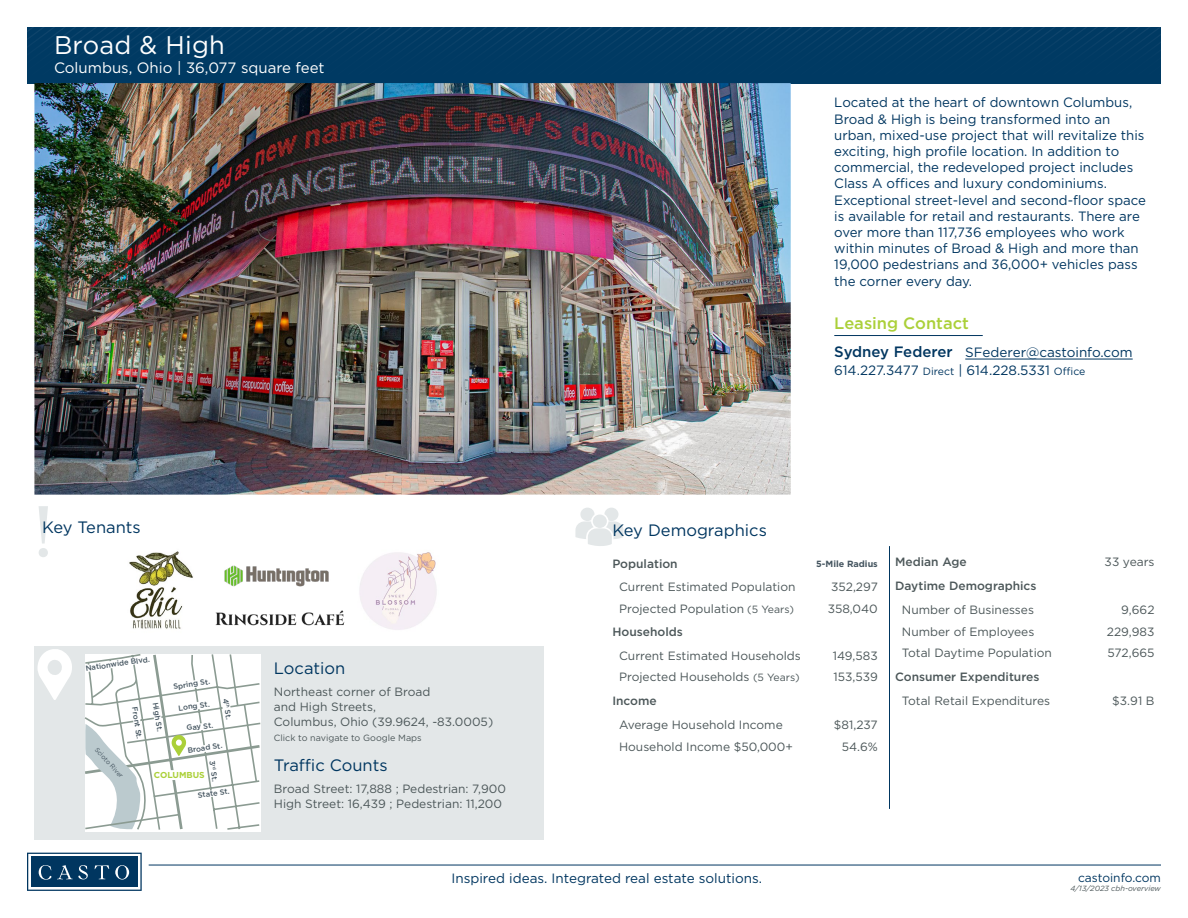
<style>
.page{position:relative;width:1188px;height:918px;background:#fff}
.page>*{position:absolute;margin:0;border:0;box-sizing:border-box;transform-origin:0 0}
.t1{font:25.5px "Gotham";letter-spacing:.01em;color:#fff}
.t2{font:16.5px "Gotham";color:#003660}
.t3{font:500 16.5px "Gotham";color:#abd039}
.t4{font:15px "Gotham";color:#fff}
.t5{font:13.5px/16.2px "Gotham";color:#003660}
.t6{font:12px/15px "Gotham";color:#4c5759}
.t7{font:500 12px "Gotham";color:#4c5759}
.t8{font:12px "Gotham";color:#003660}
.t9{font:9px "Gotham";color:#4c5759}
.t10{font:700 9px "Gotham";color:#455560}
.t11{font:700 8.55px "Gotham";color:#abd039}
.t12{font:500 7.5px "Gotham";color:#455560}
.t13{font:italic 7.5px "Gotham";color:#4c5759}
.t14{font:6.45px "Gotham";color:#455560}
.s1{font-weight:500;font-size:15px}
.s2{font-size:10.5px}
</style>
<div class="page">
<div style="left:27px;top:27px;width:1134px;height:56px;background:#003a63"></div>
<svg style="left:27px;top:27px;width:1134px;height:15px"></svg>
<svg style="left:27px;top:853px;width:115px;height:38px"></svg>
<hr style="left:149px;top:865px;width:1012px;height:1px;background:#003660">
<div style="left:34px;top:646px;width:510px;height:194px;background:#e3e7e8"></div>
<svg style="left:37px;top:649px;width:35px;height:51px"></svg>
<img style="left:34px;top:83px;width:757px;height:412px">
<hr style="left:965px;top:359px;width:168px;height:1px;background:#003660">
<hr style="left:834px;top:335px;width:149px;height:1px;background:#003660">
<svg style="left:85px;top:654px;width:175px;height:176px;background:#ecf0ee"></svg>
<svg style="left:575px;top:508px;width:48px;height:38px"></svg>
<hr style="left:889px;top:546px;width:1px;height:263px;background:#003660">
<svg style="left:39px;top:506px;width:9px;height:51px"></svg>
<img style="left:129px;top:551px;width:64px;height:78px">
<img style="left:224px;top:565px;width:105px;height:22px">
<img style="left:359px;top:552px;width:78px;height:78px">
<img style="left:215px;top:610px;width:130px;height:16px">
<h1 class="t1" style="left:54px;top:29px;width:172px">Broad &amp; High</h1>
<p class="t4" style="left:54px;top:58px;width:272px">Columbus, Ohio | 36,077 square feet</p>
<p class="t2" style="left:42px;top:516px;width:100px">Key Tenants</p>
<p class="t2" style="left:613px;top:519px;width:156px">Key Demographics</p>
<p class="t5" style="left:834px;top:94px;width:313px">Located at the heart of downtown Columbus, Broad &amp; High is being transformed into an urban, mixed-use project that will revitalize this exciting, high profile location. In addition to commercial, the redeveloped project includes Class A offices and luxury condominiums.<br>Exceptional street-level and second-floor space is available for retail and restaurants. There are over more than 117,736 employees who work within minutes of Broad &amp; High and more than 19,000 pedestrians and 36,000+ vehicles pass the corner every day.</p>
<p class="t3" style="left:834px;top:313px;width:136px">Leasing Contact</p>
<p class="t5" style="left:834px;top:343px;width:300px;line-height:18px"><span class="s1">Sydney Federer</span> SFederer@castoinfo.com<br>614.227.3477 <span class="s2">Direct</span> | 614.228.5331 <span class="s2">Office</span></p>
<p class="t12" style="left:85px;top:663px;width:66px;rotate:-8deg">Nationwide Blvd.</p>
<p class="t12" style="left:139px;top:706px;width:34px;rotate:81deg">Front St.</p>
<p class="t12" style="left:160px;top:702px;width:31px;rotate:81deg">High St.</p>
<p class="t12" style="left:173px;top:682px;width:39px;rotate:-9deg">Spring St.</p>
<p class="t12" style="left:178px;top:703px;width:33px;rotate:-8deg">Long St.</p>
<p class="t12" style="left:230px;top:697px;width:23px;rotate:80deg">4<sup>th</sup> St.</p>
<p class="t12" style="left:186px;top:723px;width:28px;rotate:-6deg">Gay St.</p>
<p class="t14" style="left:99px;top:745px;width:40px;rotate:48deg">Scioto River</p>
<p class="t12" style="left:187px;top:745px;width:37px;rotate:-8deg">Broad St.</p>
<p class="t12" style="left:217px;top:760px;width:23px;rotate:82deg">3<sup>rd</sup> St.</p>
<p class="t11" style="left:154px;top:769px;width:52px">COLUMBUS</p>
<p class="t12" style="left:197px;top:790px;width:33px;rotate:-7deg">State St.</p>
<p class="t2" style="left:274px;top:657px;width:73px">Location</p>
<p class="t6" style="left:274px;top:684px;width:221px">Northeast corner of Broad<br>and High Streets,<br>Columbus, Ohio (39.9624, -83.0005)</p>
<p class="t9" style="left:274px;top:732px;width:149px">Click to navigate to Google Maps</p>
<p class="t2" style="left:274px;top:755px;width:115px">Traffic Counts</p>
<p class="t6" style="left:274px;top:781px;width:234px">Broad Street: 17,888 ; Pedestrian: 7,900<br>High Street: 16,439 ; Pedestrian: 11,200</p>
<p class="t7" style="left:612px;top:556px;width:67px">Population</p>
<p class="t10" style="left:816px;top:558px;width:63px">5-Mile Radius</p>
<p class="t6" style="left:619px;top:579px;width:178px">Current Estimated Population</p>
<p class="t6" style="left:831px;top:579px;width:48px">352,297</p>
<p class="t6" style="left:619px;top:601px;width:176px">Projected Population <span class="s2">(5 Years)</span></p>
<p class="t6" style="left:828px;top:601px;width:52px">358,040</p>
<p class="t7" style="left:612px;top:624px;width:72px">Households</p>
<p class="t6" style="left:619px;top:648px;width:183px">Current Estimated Households</p>
<p class="t6" style="left:833px;top:648px;width:47px">149,583</p>
<p class="t6" style="left:619px;top:669px;width:182px">Projected Households <span class="s2">(5 Years)</span></p>
<p class="t6" style="left:834px;top:669px;width:46px">153,539</p>
<p class="t7" style="left:612px;top:693px;width:46px">Income</p>
<p class="t6" style="left:619px;top:717px;width:165px">Average Household Income</p>
<p class="t6" style="left:834px;top:717px;width:45px">$81,237</p>
<p class="t6" style="left:619px;top:739px;width:175px">Household Income $50,000+</p>
<p class="t6" style="left:842px;top:739px;width:38px">54.6%</p>
<p class="t7" style="left:895px;top:554px;width:73px">Median Age</p>
<p class="t6" style="left:1105px;top:554px;width:51px">33 years</p>
<p class="t7" style="left:895px;top:578px;width:143px">Daytime Demographics</p>
<p class="t6" style="left:902px;top:602px;width:134px">Number of Businesses</p>
<p class="t6" style="left:1121px;top:602px;width:35px">9,662</p>
<p class="t6" style="left:902px;top:624px;width:134px">Number of Employees</p>
<p class="t6" style="left:1107px;top:624px;width:49px">229,983</p>
<p class="t6" style="left:902px;top:645px;width:152px">Total Daytime Population</p>
<p class="t6" style="left:1108px;top:645px;width:48px">572,665</p>
<p class="t7" style="left:895px;top:669px;width:146px">Consumer Expenditures</p>
<p class="t6" style="left:902px;top:693px;width:150px">Total Retail Expenditures</p>
<p class="t6" style="left:1112px;top:693px;width:44px">$3.91 B</p>
<p class="t5" style="left:452px;top:870px;width:312px">Inspired ideas. Integrated real estate solutions.</p>
<p class="t8" style="left:1078px;top:870px;width:84px">castoinfo.com</p>
<p class="t13" style="left:1070px;top:884px;width:92px">4/13/2023 cbh-overview</p>
</div>
